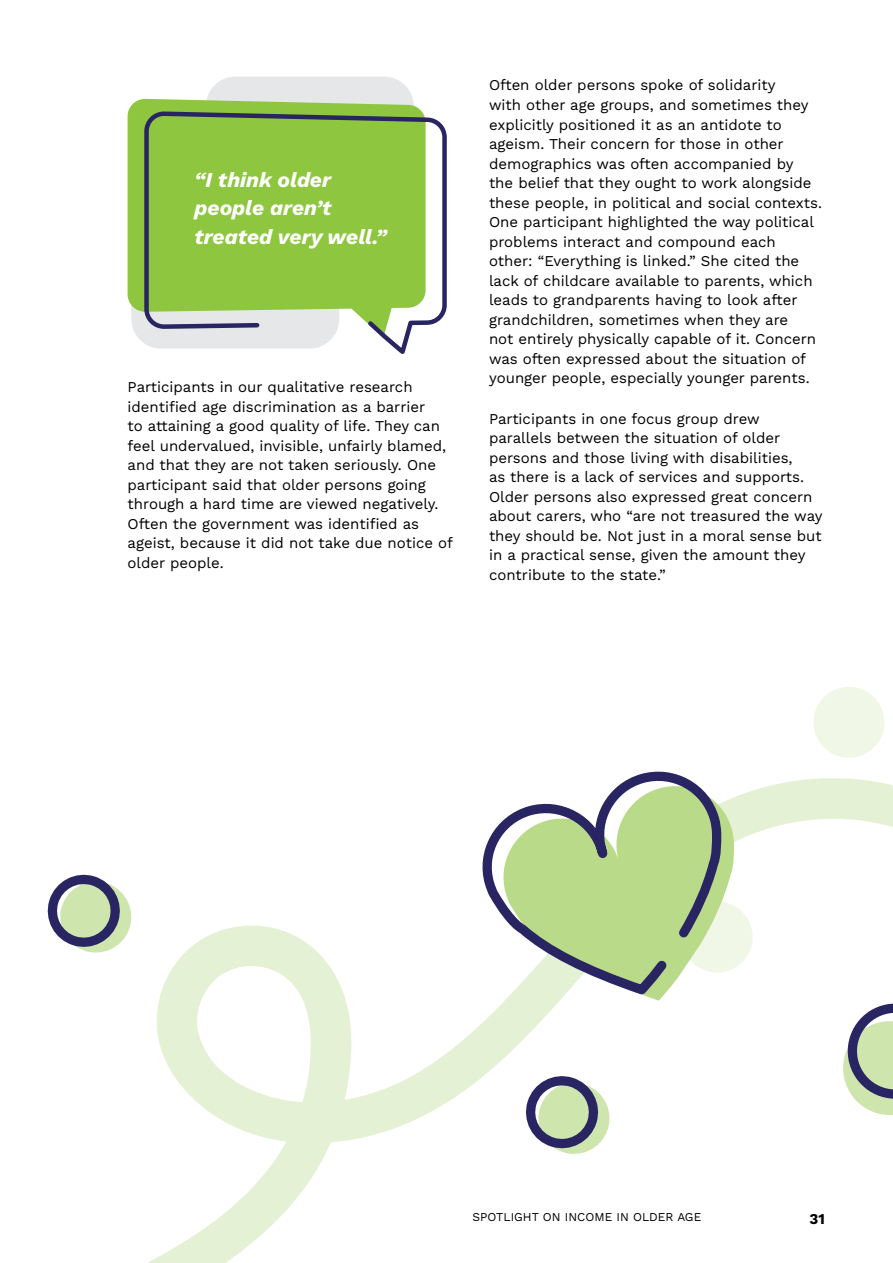
<style>
.page{position:relative;width:893px;height:1263px;background:#fff}
.page>*{position:absolute;margin:0;border:0;box-sizing:border-box;transform-origin:0 0}
.t1{font:italic 700 21px/28.5px "Work Sans";color:#fff}
.t2{font:15px/19.5px "Work Sans";color:#000}
.t3{font:700 15px "Work Sans";color:#000}
.t4{font:12px "Work Sans";color:#000}
</style>
<div class="page">
<svg style="left:813px;top:687px;width:72px;height:71px"></svg>
<div style="left:206px;top:77px;width:208px;height:181px;background:#e6e7e8;border-radius:30px"></div>
<svg style="left:128px;top:99px;width:291px;height:238px;fill:#8ec640"></svg>
<svg style="left:142px;top:109px;width:305px;height:245px;background:#9dc666"></svg>
<svg style="left:148px;top:778px;width:745px;height:485px"></svg>
<svg style="left:47px;top:874px;width:85px;height:79px"></svg>
<svg style="left:843px;top:1003px;width:50px;height:112px"></svg>
<svg style="left:726px;top:779px;width:8px;height:222px"></svg>
<svg style="left:481px;top:771px;width:245px;height:492px"></svg>
<h1 class="t1" style="left:195px;top:164px;width:194px">“I think older people aren’t treated very well.”</h1>
<p class="t2" style="left:128px;top:377px;width:327px">Participants in our qualitative research identified age discrimination as a barrier<br>to attaining a good quality of life. They can feel undervalued, invisible, unfairly blamed, and that they are not taken seriously. One participant said that older persons going through a hard time are viewed negatively.<br>Often the government was identified as ageist, because it did not take due notice of older people.</p>
<p class="t2" style="left:489px;top:75px;width:335px">Often older persons spoke of solidarity<br>with other age groups, and sometimes they explicitly positioned it as an antidote to ageism. Their concern for those in other demographics was often accompanied by<br>the belief that they ought to work alongside these people, in political and social contexts.<br>One participant highlighted the way political problems interact and compound each other: “Everything is linked.” She cited the lack of childcare available to parents, which leads to grandparents having to look after grandchildren, sometimes when they are<br>not entirely physically capable of it. Concern was often expressed about the situation of younger people, especially younger parents.</p>
<p class="t2" style="left:489px;top:408px;width:335px">Participants in one focus group drew parallels between the situation of older persons and those living with disabilities,<br>as there is a lack of services and supports.<br>Older persons also expressed great concern about carers, who “are not treasured the way they should be. Not just in a moral sense but in a practical sense, given the amount they contribute to the state.”</p>
<p class="t4" style="left:473px;top:1208px;width:230px">SPOTLIGHT ON INCOME IN OLDER AGE</p>
<p class="t3" style="left:810px;top:1207px;width:17px">31</p>
</div>
